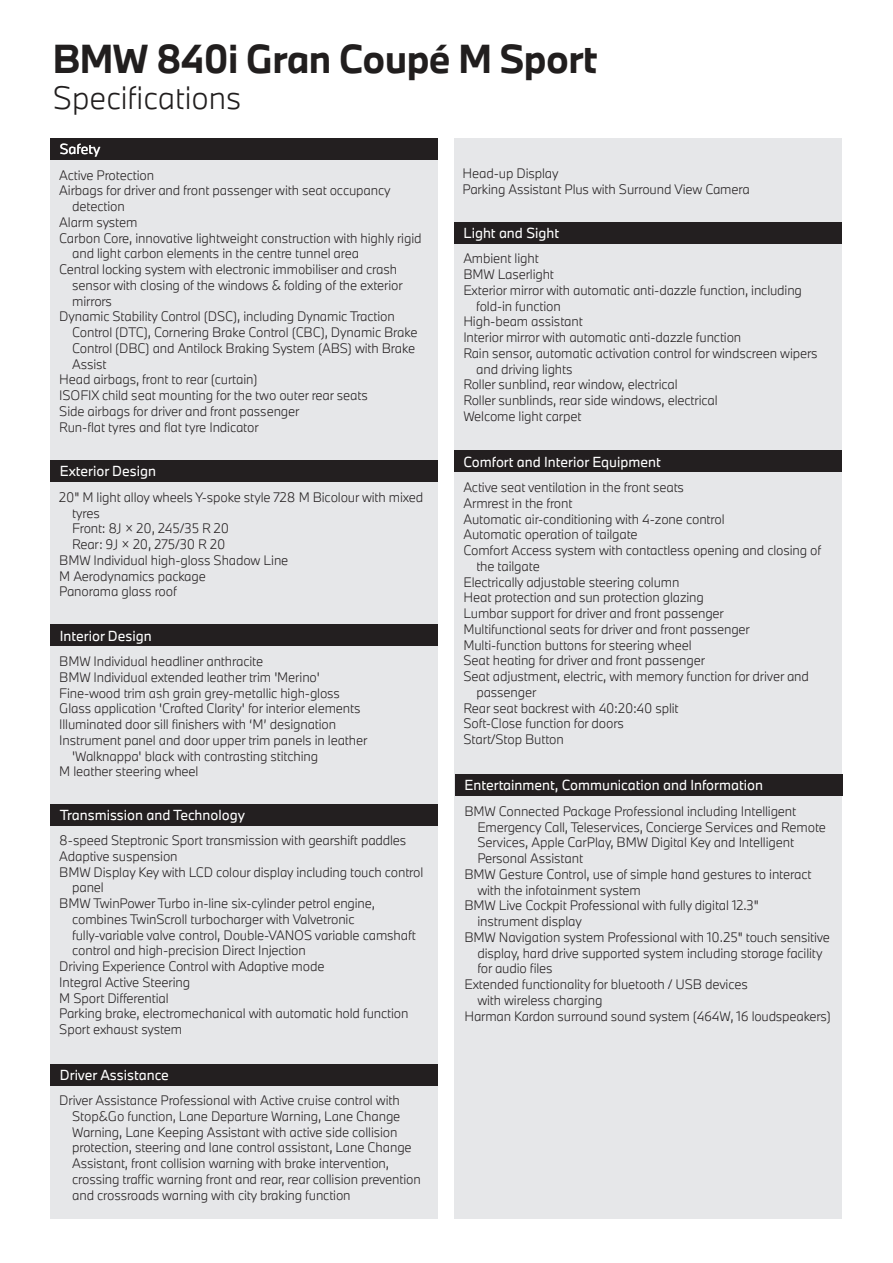
<style>
.page{position:relative;width:893px;height:1263px;background:#fff}
.page>*{position:absolute;margin:0;border:0;box-sizing:border-box;transform-origin:0 0}
.t1{font:700 37.5px "BMW Type Next";letter-spacing:-.015em;color:#211e1e}
.t2{font:300 30px "BMW Type Next";color:#211e1e}
.t3{font:13.5px "BMW Type Next";color:#fff}
.t4{font:300 12.75px/15.8px "BMW Type Next";letter-spacing:-.01em;color:#231f20}
</style>
<div class="page">
<div style="left:51px;top:138px;width:387px;height:1081px;background:#e6e7e9"></div>
<div style="left:455px;top:138px;width:387px;height:1081px;background:#e6e7e9"></div>
<div style="left:51px;top:138px;width:387px;height:22px;background:#231f20"></div>
<div style="left:51px;top:460px;width:387px;height:22px;background:#231f20"></div>
<div style="left:51px;top:624px;width:387px;height:22px;background:#231f20"></div>
<div style="left:51px;top:804px;width:387px;height:21px;background:#231f20"></div>
<div style="left:51px;top:1063px;width:387px;height:22px;background:#231f20"></div>
<div style="left:455px;top:222px;width:387px;height:22px;background:#231f20"></div>
<div style="left:455px;top:450px;width:387px;height:22px;background:#231f20"></div>
<div style="left:456px;top:774px;width:387px;height:21px;background:#231f20"></div>
<h1 class="t1" style="left:53px;top:33px;width:546px">BMW 840i Gran Coupé M Sport</h1>
<h2 class="t2" style="left:53px;top:77px;width:190px">Specifications</h2>
<p class="t3" style="left:60px;top:140px;width:42px">Safety</p>
<p class="t4" style="left:59px;top:167px;width:96px">Active Protection</p>
<p class="t4" style="left:59px;top:183px;width:333px">Airbags for driver and front passenger with seat occupancy</p>
<p class="t4" style="left:72px;top:198px;width:54px">detection</p>
<p class="t4" style="left:59px;top:214px;width:80px">Alarm system</p>
<p class="t4" style="left:59px;top:230px;width:364px">Carbon Core, innovative lightweight construction with highly rigid</p>
<p class="t4" style="left:72px;top:245px;width:289px">and light carbon elements in the centre tunnel area</p>
<p class="t4" style="left:59px;top:261px;width:339px">Central locking system with electronic immobiliser and crash</p>
<p class="t4" style="left:72px;top:277px;width:332px">sensor with closing of the windows &amp; folding of the exterior</p>
<p class="t4" style="left:72px;top:293px;width:41px">mirrors</p>
<p class="t4" style="left:59px;top:308px;width:337px">Dynamic Stability Control (DSC), including Dynamic Traction</p>
<p class="t4" style="left:72px;top:324px;width:347px">Control (DTC), Cornering Brake Control (CBC), Dynamic Brake</p>
<p class="t4" style="left:72px;top:340px;width:345px">Control (DBC) and Antilock Braking System (ABS) with Brake</p>
<p class="t4" style="left:72px;top:356px;width:36px">Assist</p>
<p class="t4" style="left:59px;top:371px;width:200px">Head airbags, front to rear (curtain)</p>
<p class="t4" style="left:59px;top:387px;width:310px">ISOFIX child seat mounting for the two outer rear seats</p>
<p class="t4" style="left:59px;top:403px;width:242px">Side airbags for driver and front passenger</p>
<p class="t4" style="left:59px;top:419px;width:201px">Run-flat tyres and flat tyre Indicator</p>
<p class="t3" style="left:60px;top:462px;width:98px">Exterior Design</p>
<p class="t4" style="left:59px;top:489px;width:366px">20" M light alloy wheels Y-spoke style 728 M Bicolour with mixed</p>
<p class="t4" style="left:72px;top:505px;width:29px">tyres</p>
<p class="t4" style="left:72px;top:521px;width:159px">Front: 8J × 20, 245/35 R 20</p>
<p class="t4" style="left:72px;top:536px;width:155px">Rear: 9J × 20, 275/30 R 20</p>
<p class="t4" style="left:59px;top:552px;width:231px">BMW Individual high-gloss Shadow Line</p>
<p class="t4" style="left:59px;top:568px;width:148px">M Aerodynamics package</p>
<p class="t4" style="left:59px;top:583px;width:119px">Panorama glass roof</p>
<p class="t3" style="left:60px;top:626px;width:93px">Interior Design</p>
<p class="t4" style="left:59px;top:653px;width:205px">BMW Individual headliner anthracite</p>
<p class="t4" style="left:59px;top:669px;width:262px">BMW Individual extended leather trim 'Merino'</p>
<p class="t4" style="left:59px;top:685px;width:282px">Fine-wood trim ash grain grey-metallic high-gloss</p>
<p class="t4" style="left:59px;top:700px;width:303px">Glass application 'Crafted Clarity' for interior elements</p>
<p class="t4" style="left:59px;top:716px;width:278px">Illuminated door sill finishers with ‘M’ designation</p>
<p class="t4" style="left:59px;top:732px;width:310px">Instrument panel and door upper trim panels in leather</p>
<p class="t4" style="left:72px;top:748px;width:248px">'Walknappa' black with contrasting stitching</p>
<p class="t4" style="left:59px;top:763px;width:141px">M leather steering wheel</p>
<p class="t3" style="left:60px;top:805px;width:187px">Transmission and Technology</p>
<p class="t4" style="left:59px;top:832px;width:349px">8-speed Steptronic Sport transmission with gearshift paddles</p>
<p class="t4" style="left:59px;top:848px;width:120px">Adaptive suspension</p>
<p class="t4" style="left:59px;top:864px;width:366px">BMW Display Key with LCD colour display including touch control</p>
<p class="t4" style="left:72px;top:880px;width:33px">panel</p>
<p class="t4" style="left:59px;top:895px;width:317px">BMW TwinPower Turbo in-line six-cylinder petrol engine,</p>
<p class="t4" style="left:72px;top:911px;width:284px">combines TwinScroll turbocharger with Valvetronic</p>
<p class="t4" style="left:72px;top:927px;width:345px">fully-variable valve control, Double-VANOS variable camshaft</p>
<p class="t4" style="left:72px;top:943px;width:235px">control and high-precision Direct Injection</p>
<p class="t4" style="left:59px;top:958px;width:267px">Driving Experience Control with Adaptive mode</p>
<p class="t4" style="left:59px;top:974px;width:132px">Integral Active Steering</p>
<p class="t4" style="left:59px;top:990px;width:111px">M Sport Differential</p>
<p class="t4" style="left:59px;top:1006px;width:351px">Parking brake, electromechanical with automatic hold function</p>
<p class="t4" style="left:59px;top:1021px;width:125px">Sport exhaust system</p>
<p class="t3" style="left:60px;top:1065px;width:111px">Driver Assistance</p>
<p class="t4" style="left:72px;top:1092px;width:350px;text-indent:-13px">Driver Assistance Professional with Active cruise control with Stop&amp;Go function, Lane Departure Warning, Lane Change Warning, Lane Keeping Assistant with active side collision protection, steering and lane control assistant, Lane Change Assistant, front collision warning with brake intervention, crossing traffic warning front and rear, rear collision prevention and crossroads warning with city braking function</p>
<p class="t4" style="left:463px;top:165px;width:289px">Head-up Display<br>Parking Assistant Plus with Surround View Camera</p>
<p class="t3" style="left:463px;top:224px;width:97px">Light and Sight</p>
<p class="t4" style="left:463px;top:251px;width:77px">Ambient light</p>
<p class="t4" style="left:463px;top:266px;width:92px">BMW Laserlight</p>
<p class="t4" style="left:463px;top:282px;width:340px">Exterior mirror with automatic anti-dazzle function, including</p>
<p class="t4" style="left:476px;top:298px;width:86px">fold-in function</p>
<p class="t4" style="left:463px;top:314px;width:121px">High-beam assistant</p>
<p class="t4" style="left:463px;top:329px;width:279px">Interior mirror with automatic anti-dazzle function</p>
<p class="t4" style="left:463px;top:345px;width:356px">Rain sensor, automatic activation control for windscreen wipers</p>
<p class="t4" style="left:476px;top:361px;width:98px">and driving lights</p>
<p class="t4" style="left:463px;top:377px;width:216px">Roller sunblind, rear window, electrical</p>
<p class="t4" style="left:463px;top:392px;width:256px">Roller sunblinds, rear side windows, electrical</p>
<p class="t4" style="left:463px;top:408px;width:120px">Welcome light carpet</p>
<p class="t3" style="left:464px;top:452px;width:199px">Comfort and Interior Equipment</p>
<p class="t4" style="left:463px;top:479px;width:222px">Active seat ventilation in the front seats</p>
<p class="t4" style="left:463px;top:495px;width:111px">Armrest in the front</p>
<p class="t4" style="left:463px;top:511px;width:263px">Automatic air-conditioning with 4-zone control</p>
<p class="t4" style="left:463px;top:526px;width:176px">Automatic operation of tailgate</p>
<p class="t4" style="left:463px;top:542px;width:359px">Comfort Access system with contactless opening and closing of</p>
<p class="t4" style="left:476px;top:558px;width:65px">the tailgate</p>
<p class="t4" style="left:463px;top:574px;width:217px">Electrically adjustable steering column</p>
<p class="t4" style="left:463px;top:589px;width:242px">Heat protection and sun protection glazing</p>
<p class="t4" style="left:463px;top:605px;width:262px">Lumbar support for driver and front passenger</p>
<p class="t4" style="left:463px;top:621px;width:288px">Multifunctional seats for driver and front passenger</p>
<p class="t4" style="left:463px;top:637px;width:230px">Multi-function buttons for steering wheel</p>
<p class="t4" style="left:463px;top:652px;width:243px">Seat heating for driver and front passenger</p>
<p class="t4" style="left:463px;top:668px;width:347px">Seat adjustment, electric, with memory function for driver and</p>
<p class="t4" style="left:476px;top:684px;width:62px">passenger</p>
<p class="t4" style="left:463px;top:700px;width:217px">Rear seat backrest with 40:20:40 split</p>
<p class="t4" style="left:463px;top:715px;width:162px">Soft-Close function for doors</p>
<p class="t4" style="left:463px;top:731px;width:102px">Start/Stop Button</p>
<p class="t3" style="left:465px;top:775px;width:300px">Entertainment, Communication and Information</p>
<p class="t4" style="left:464px;top:803px;width:333px">BMW Connected Package Professional including Intelligent</p>
<p class="t4" style="left:477px;top:819px;width:350px">Emergency Call, Teleservices, Concierge Services and Remote</p>
<p class="t4" style="left:477px;top:834px;width:318px">Services, Apple CarPlay, BMW Digital Key and Intelligent</p>
<p class="t4" style="left:477px;top:850px;width:107px">Personal Assistant</p>
<p class="t4" style="left:464px;top:866px;width:348px">BMW Gesture Control, use of simple hand gestures to interact</p>
<p class="t4" style="left:477px;top:882px;width:165px">with the infotainment system</p>
<p class="t4" style="left:464px;top:897px;width:296px">BMW Live Cockpit Professional with fully digital 12.3"</p>
<p class="t4" style="left:477px;top:913px;width:106px">instrument display</p>
<p class="t4" style="left:464px;top:929px;width:367px">BMW Navigation system Professional with 10.25" touch sensitive</p>
<p class="t4" style="left:477px;top:945px;width:347px">display, hard drive supported system including storage facility</p>
<p class="t4" style="left:477px;top:960px;width:77px">for audio files</p>
<p class="t4" style="left:464px;top:976px;width:285px">Extended functionality for bluetooth / USB devices</p>
<p class="t4" style="left:477px;top:992px;width:127px">with wireless charging</p>
<p class="t4" style="left:464px;top:1008px;width:368px">Harman Kardon surround sound system (464W, 16 loudspeakers)</p>
</div>
